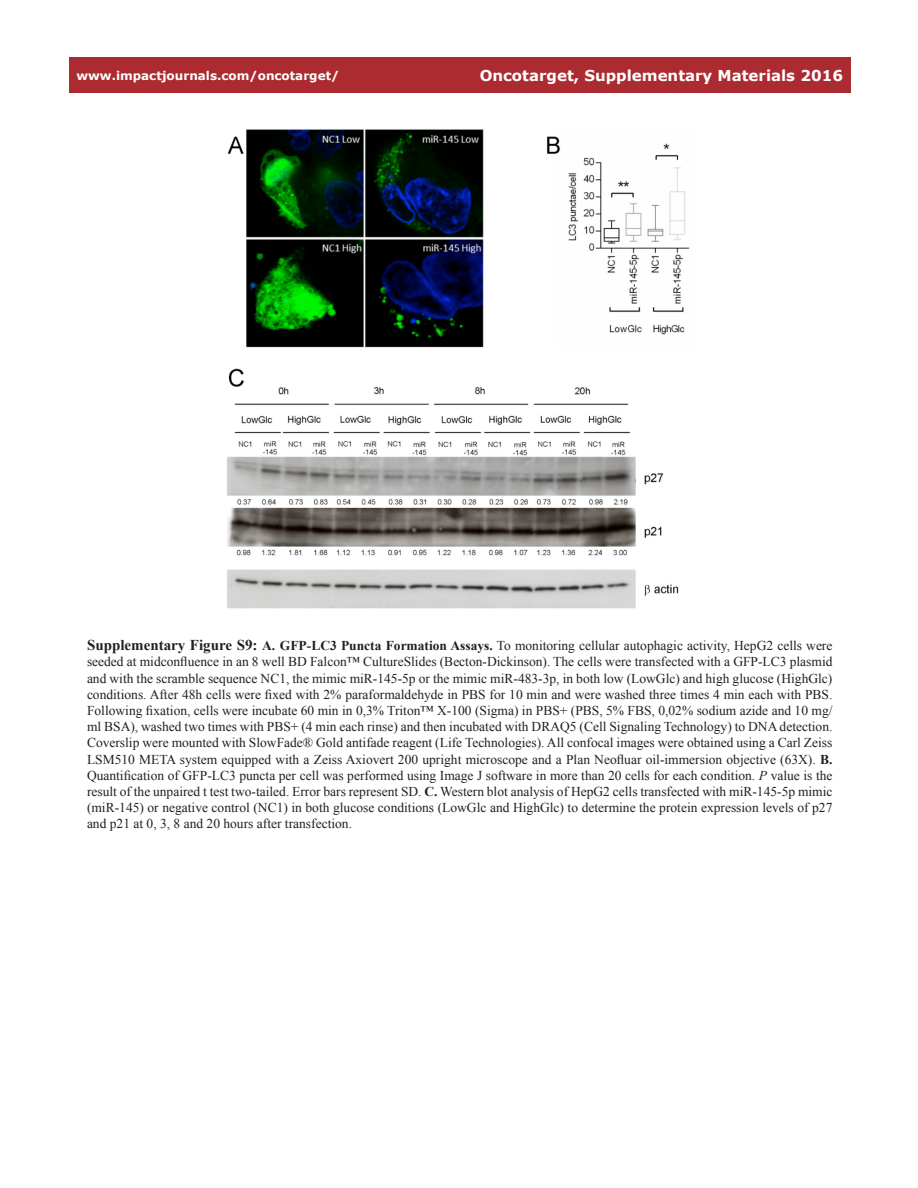
<style>
.page{position:relative;width:918px;height:1188px;background:#fff}
.page>*{position:absolute;margin:0;border:0;box-sizing:border-box;transform-origin:0 0}
.t1{font:700 15px "Verdana";color:#fff}
.t2{font:13.5px/16.2px "Times New Roman";color:#231f20;text-align:justify}
.t3{font:700 12px "Verdana";color:#fff}
.s1{font-weight:700;font-size:15px}
.s2{font-weight:700}
.s3{font-style:italic}
</style>
<div class="page">
<div style="left:69px;top:57px;width:781px;height:36px;background:#ac2b31"></div>
<img style="left:227px;top:129px;width:463px;height:480px">
<p class="t3" style="left:76px;top:67px;width:264px">www.impactjournals.com/oncotarget/</p>
<p class="t1" style="left:480px;top:66px;width:365px">Oncotarget, Supplementary Materials 2016</p>
<p class="t2" style="left:87px;top:637px;width:747px"><span class="s1">Supplementary Figure S9:</span> <span class="s2">A. GFP-LC3 Puncta Formation Assays.</span> To monitoring cellular autophagic activity, HepG2 cells were seeded at midconfluence in an 8 well BD Falcon™ CultureSlides (Becton-Dickinson). The cells were transfected with a GFP-LC3 plasmid and with the scramble sequence NC1, the mimic miR-145-5p or the mimic miR-483-3p, in both low (LowGlc) and high glucose (HighGlc) conditions. After 48h cells were fixed with 2% paraformaldehyde in PBS for 10 min and were washed three times 4 min each with PBS.<br>Following fixation, cells were incubate 60 min in 0,3% Triton™ X-100 (Sigma) in PBS+ (PBS, 5% FBS, 0,02% sodium azide and 10 mg/ ml BSA), washed two times with PBS+ (4 min each rinse) and then incubated with DRAQ5 (Cell Signaling Technology) to DNA detection.<br>Coverslip were mounted with SlowFade® Gold antifade reagent (Life Technologies). All confocal images were obtained using a Carl Zeiss LSM510 META system equipped with a Zeiss Axiovert 200 upright microscope and a Plan Neofluar oil-immersion objective (63X). <span class="s2">B.<br></span>Quantification of GFP-LC3 puncta per cell was performed using Image J software in more than 20 cells for each condition. <span class="s3">P</span> value is the result of the unpaired t test two-tailed. Error bars represent SD. <span class="s2">C.</span> Western blot analysis of HepG2 cells transfected with miR-145-5p mimic (miR-145) or negative control (NC1) in both glucose conditions (LowGlc and HighGlc) to determine the protein expression levels of p27 and p21 at 0, 3, 8 and 20 hours after transfection.</p>
</div>
